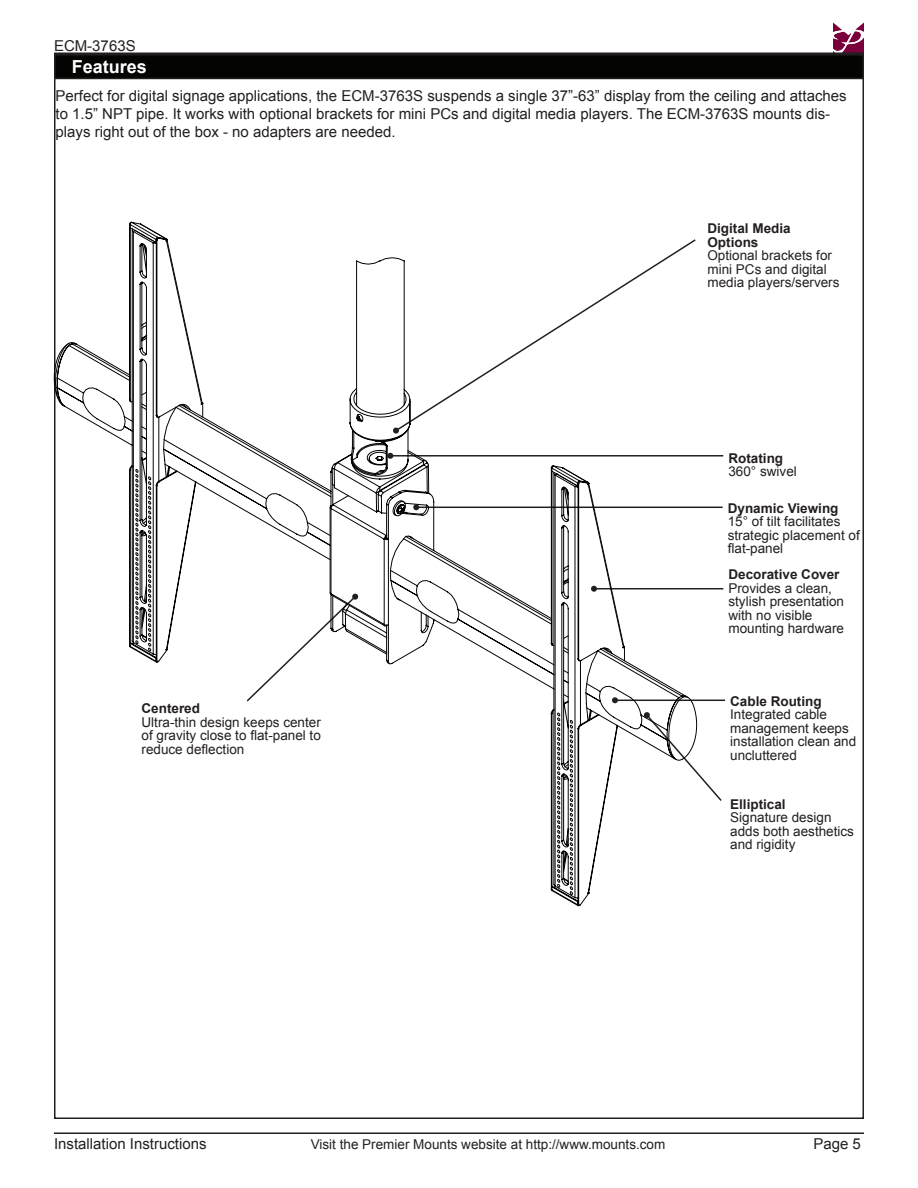
<style>
.page{position:relative;width:918px;height:1188px;background:#fff}
.page>*{position:absolute;margin:0;border:0;box-sizing:border-box;transform-origin:0 0}
.Heading_1{font:700 18px "Arial";color:#fff}
.t1{font:15px/18px "Arial";color:#231f20}
.t2{font:13.5px/13.5px "Arial";color:#231f20}
.t3{font:700 13.5px/13.5px "Arial";color:#231f20}
</style>
<div class="page">
<svg style="left:833px;top:22px;width:31px;height:30px"></svg>
<hr style="left:54px;top:1132px;width:810px;height:2px;background:#231f20">
<div style="left:55px;top:55px;width:808px;height:23px;background:#040503"></div>
<div style="left:54px;top:54px;width:810px;height:25px;border:2px solid #231f20"></div>
<svg style="left:697px;top:721px;width:25px;height:80px"></svg>
<hr style="left:416px;top:507px;width:307px;height:1px;background:#231f20">
<hr style="left:594px;top:588px;width:129px;height:1px;background:#231f20">
<hr style="left:615px;top:700px;width:110px;height:1px;background:#231f20">
<hr style="left:390px;top:455px;width:333px;height:2px;background:#231f20">
<svg style="left:54px;top:222px;width:643px;height:684px"></svg>
<svg style="left:129px;top:222px;width:496px;height:684px"></svg>
<svg style="left:133px;top:231px;width:475px;height:667px"></svg>
<p class="t1" style="left:54px;top:37px;width:83px">ECM-3763S</p>
<p class="Heading_1" style="left:72px;top:55px;width:77px">Features</p>
<p class="t1" style="left:56px;top:87px;width:793px">Perfect for digital signage applications, the ECM-3763S suspends a single 37”-63” display from the ceiling and attaches to 1.5” NPT pipe. It works with optional brackets for mini PCs and digital media players. The ECM-3763S mounts dis&shy;plays right out of the box - no adapters are needed.</p>
<p class="t3" style="left:707px;top:222px;width:85px">Digital Media<br>Options</p>
<p class="t2" style="left:707px;top:249px;width:134px">Optional brackets for mini PCs and digital media players/servers</p>
<p class="t3" style="left:728px;top:452px;width:56px">Rotating</p>
<p class="t2" style="left:728px;top:465px;width:70px">360° swivel</p>
<p class="t3" style="left:142px;top:702px;width:60px">Centered</p>
<p class="t2" style="left:142px;top:715px;width:181px;text-align:justify">Ultra-thin design keeps center of gravity close to flat-panel to reduce deflection</p>
<p class="t3" style="left:728px;top:502px;width:112px">Dynamic Viewing</p>
<p class="t2" style="left:728px;top:515px;width:134px">15° of tilt facilitates strategic placement of flat-panel</p>
<p class="t3" style="left:728px;top:568px;width:113px">Decorative Cover</p>
<p class="t2" style="left:728px;top:581px;width:117px">Provides a clean, stylish presentation with no visible mounting hardware</p>
<p class="t3" style="left:730px;top:695px;width:93px">Cable Routing</p>
<p class="t2" style="left:730px;top:708px;width:128px">Integrated cable management keeps installation clean and uncluttered</p>
<p class="t3" style="left:730px;top:797px;width:57px">Elliptical</p>
<p class="t2" style="left:730px;top:811px;width:125px">Signature design adds both aesthetics and rigidity</p>
<p class="t1" style="left:54px;top:1135px;width:154px">Installation Instructions</p>
<p class="t2" style="left:311px;top:1137px;width:356px">Visit the Premier Mounts website at http://www.mounts.com</p>
<p class="t1" style="left:813px;top:1135px;width:49px">Page 5</p>
</div>
